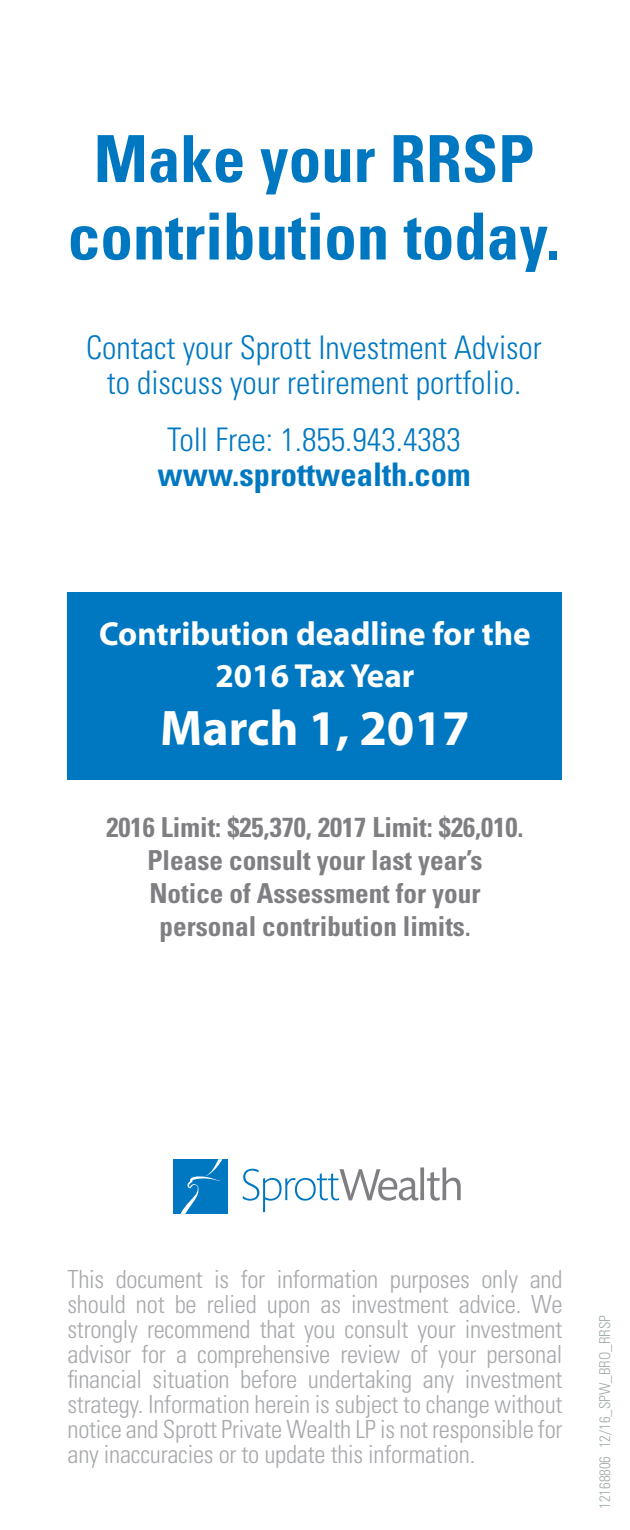
<style>
.page{position:relative;width:630px;height:1530px;background:#fff}
.page>*{position:absolute;margin:0;border:0;box-sizing:border-box;transform-origin:0 0}
.t1{font:700 condensed 65px/77.5px "Univers LT Std";color:#0078c1;text-align:center}
.t2{font:700 50.25px "Myriad Pro";color:#fff}
.t3{font:700 33.5px/41.8px "Myriad Pro";color:#fff;text-align:center}
.t4{font:300 condensed 32.5px/35px "Univers LT Std";color:#0078c1;text-align:center}
.t5{font:700 condensed 32.5px "Univers LT Std";color:#0078c1}
.t6{font:700 condensed 27.5px/33px "Univers LT Std";color:#7f7e82;text-align:center}
.t7{font:300 condensed 25px/25px "Univers LT Std";letter-spacing:-.01em;color:#a7a9ac;text-align:justify}
.t8{font:300 condensed 15px "Univers LT Std";color:#a2aeac}
.s1{font-size:25px}
</style>
<div class="page">
<div style="left:68px;top:592px;width:494px;height:188px;background:#0078c1"></div>
<svg style="left:243px;top:1167px;width:218px;height:45px"></svg>
<div style="left:173px;top:1159px;width:55px;height:55px;background:#0078c1"></div>
<svg style="left:180px;top:1159px;width:42px;height:55px"></svg>
<h1 class="t1" style="left:68px;top:120px;width:494px">Make your RRSP contribution today.</h1>
<h3 class="t4" style="left:86px;top:330px;width:457px">Contact your Sprott Investment Advisor to discuss your retirement portfolio.</h3>
<h3 class="t4" style="left:167px;top:423px;width:295px">Toll Free: 1.855.943.4383</h3>
<h3 class="t5" style="left:158px;top:455px;width:314px">www.sprottwealth.com</h3>
<h3 class="t3" style="left:99px;top:612px;width:433px">Contribution deadline for the<br>2016 Tax Year</h3>
<h2 class="t2" style="left:160px;top:696px;width:311px">March 1, 2017</h2>
<p class="t6" style="left:106px;top:810px;width:419px">2016 Limit: $25,370, 2017 Limit: $26,010.<br>Please consult your last year’s<br>Notice of Assessment for your personal contribution limits<span class="s1">.</span></p>
<p class="t7" style="left:68px;top:1267px;width:497px">This document is for information purposes only and should not be relied upon as investment advice. We strongly recommend that you consult your investment advisor for a comprehensive review of your personal financial situation before undertaking any investment strategy. Information herein is subject to change without notice and Sprott Private Wealth LP is not responsible for any inaccuracies or to update this information.</p>
<p class="t8" style="left:596px;top:1509px;width:196px;rotate:-90deg">12168806 12/16_SPW_BRO_RRSP</p>
</div>
